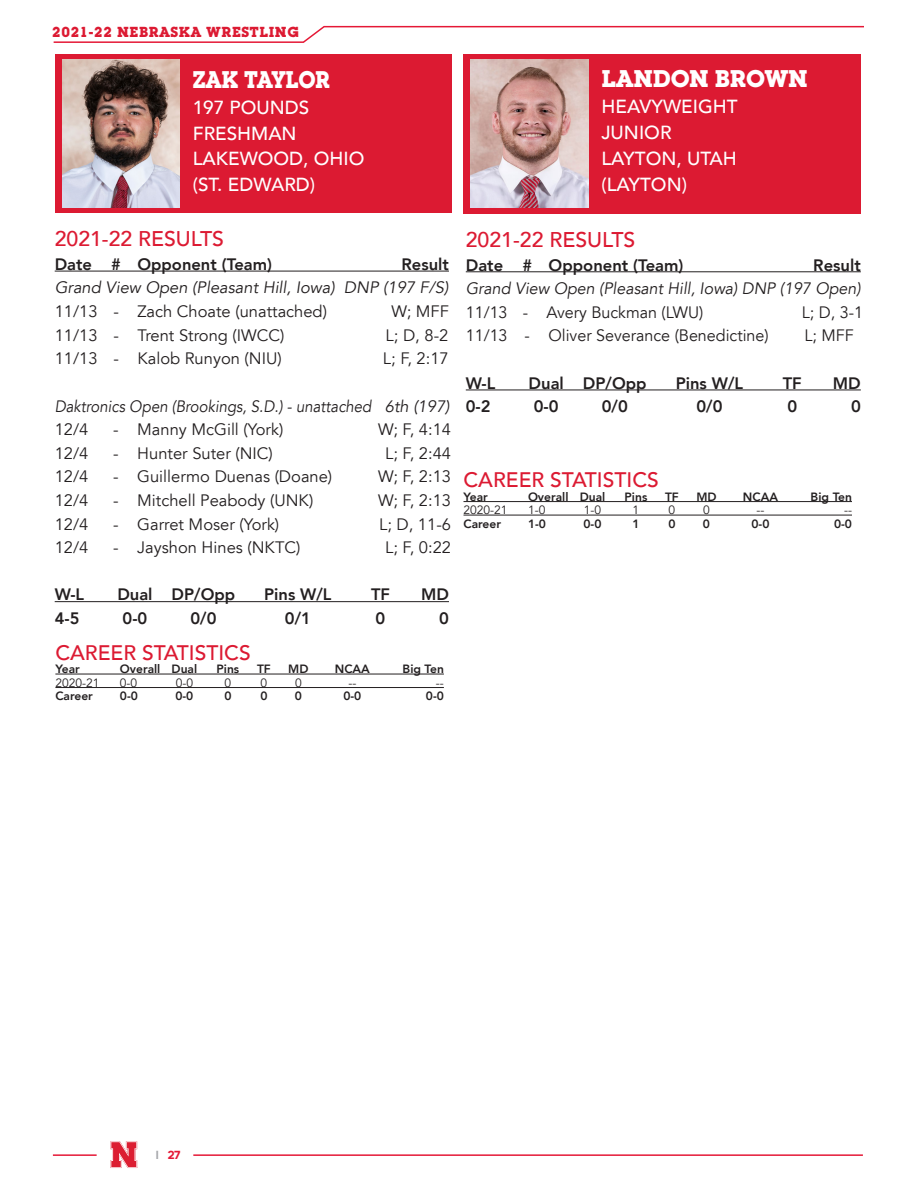
<style>
.page{position:relative;width:918px;height:1188px;background:#fff}
.page>*{position:absolute;margin:0;border:0;box-sizing:border-box;transform-origin:0 0}
.t1{font:700 23.7px "Lubalin Graph IT Cfor UNL";color:#fff}
.t2{font:700 23.55px "Lubalin Graph IT Cfor UNL";color:#fff;scale:.91 1}
.t3{font:500 21.3px "Avenir LT Std";color:#dc1a32}
.t4{font:500 21px "Avenir LT Std";color:#dc1a32}
.t5{font:500 18.9px "Avenir LT Std";color:#fff}
.t6{font:16.5px "Avenir LT Std";color:#231f20}
.t7{font:800 16.5px "Avenir LT Std";color:#231f20}
.t8{font:italic 16.5px "Avenir LT Std";color:#231f20}
.t9{font:italic 16.5px "Avenir LT Std";color:#231f20;scale:.91 1}
.t10{font:700 14.25px "Lubalin Graph IT Cfor UNL";letter-spacing:.05em;color:#dc1a32}
.t11{font:800 12px "Avenir LT Std";color:#231f20}
.t12{font:12px "Avenir LT Std";color:#231f20}
.t13{font:700 12px "adineue PRO";color:#e51836}
.s1{color:#a8a9ad}
</style>
<div class="page">
<svg style="left:53px;top:25px;width:811px;height:18px"></svg>
<hr style="left:53px;top:1154px;width:44px;height:2px;background:#e51836">
<svg style="left:110px;top:1141px;width:27px;height:27px"></svg>
<hr style="left:193px;top:1154px;width:670px;height:2px;background:#e51836">
<div style="left:464px;top:54px;width:397px;height:159px;background:#dc1a32"></div>
<img style="left:471px;top:60px;width:118px;height:147px">
<hr style="left:466px;top:271px;width:395px;height:1px;background:#231f20">
<hr style="left:466px;top:390px;width:395px;height:1px;background:#231f20">
<hr style="left:464px;top:501px;width:388px;height:1px;background:#231f20">
<hr style="left:464px;top:515px;width:388px;height:1px;background:#231f20">
<div style="left:55px;top:54px;width:396px;height:159px;background:#dc1a32"></div>
<img style="left:62px;top:60px;width:118px;height:147px">
<hr style="left:55px;top:271px;width:394px;height:1px;background:#231f20">
<hr style="left:55px;top:601px;width:394px;height:1px;background:#231f20">
<hr style="left:55px;top:674px;width:389px;height:1px;background:#231f20">
<hr style="left:55px;top:687px;width:389px;height:1px;background:#231f20">
<p class="t10" style="left:52px;top:22px;width:248px">2021-22 NEBRASKA WRESTLING</p>
<p class="t2" style="left:193px;top:64px;width:152px">ZAK TAYLOR</p>
<p class="t5" style="left:193px;top:96px;width:118px">197 POUNDS</p>
<p class="t5" style="left:193px;top:122px;width:105px">FRESHMAN</p>
<p class="t5" style="left:193px;top:148px;width:173px">LAKEWOOD, OHIO</p>
<p class="t5" style="left:193px;top:174px;width:124px">(ST. EDWARD)</p>
<p class="t3" style="left:55px;top:227px;width:171px">2021-22 RESULTS</p>
<p class="t7" style="left:55px;top:254px;width:219px">Date # Opponent (Team)</p>
<p class="t7" style="left:402px;top:254px;width:49px">Result</p>
<p class="t8" style="left:55px;top:278px;width:395px">Grand View Open (Pleasant Hill, Iowa) DNP (197 F/S)</p>
<p class="t6" style="left:55px;top:302px;width:274px">11/13 - Zach Choate (unattached)</p>
<p class="t6" style="left:391px;top:302px;width:59px">W; MFF</p>
<p class="t6" style="left:55px;top:326px;width:231px">11/13 - Trent Strong (IWCC)</p>
<p class="t6" style="left:386px;top:326px;width:64px">L; D, 8-2</p>
<p class="t6" style="left:55px;top:349px;width:229px">11/13 - Kalob Runyon (NIU)</p>
<p class="t6" style="left:383px;top:349px;width:67px">L; F, 2:17</p>
<p class="t9" style="left:55px;top:396px;width:435px">Daktronics Open (Brookings, S.D.) - unattached 6th (197)</p>
<p class="t6" style="left:55px;top:420px;width:35px">12/4</p>
<p class="t6" style="left:113px;top:420px;width:172px">- Manny McGill (York)</p>
<p class="t6" style="left:378px;top:420px;width:74px">W; F, 4:14</p>
<p class="t6" style="left:55px;top:444px;width:35px">12/4</p>
<p class="t6" style="left:113px;top:444px;width:161px">- Hunter Suter (NIC)</p>
<p class="t6" style="left:385px;top:444px;width:67px">L; F, 2:44</p>
<p class="t6" style="left:55px;top:467px;width:35px">12/4</p>
<p class="t6" style="left:113px;top:467px;width:220px">- Guillermo Duenas (Doane)</p>
<p class="t6" style="left:378px;top:467px;width:74px">W; F, 2:13</p>
<p class="t6" style="left:55px;top:491px;width:35px">12/4</p>
<p class="t6" style="left:113px;top:491px;width:202px">- Mitchell Peabody (UNK)</p>
<p class="t6" style="left:378px;top:491px;width:74px">W; F, 2:13</p>
<p class="t6" style="left:55px;top:514px;width:35px">12/4</p>
<p class="t6" style="left:113px;top:514px;width:167px">- Garret Moser (York)</p>
<p class="t6" style="left:379px;top:514px;width:73px">L; D, 11-6</p>
<p class="t6" style="left:55px;top:538px;width:35px">12/4</p>
<p class="t6" style="left:113px;top:538px;width:189px">- Jayshon Hines (NKTC)</p>
<p class="t6" style="left:385px;top:538px;width:67px">L; F, 0:22</p>
<p class="t7" style="left:55px;top:585px;width:31px">W-L</p>
<p class="t7" style="left:117px;top:585px;width:119px">Dual DP/Opp</p>
<p class="t7" style="left:264px;top:585px;width:69px">Pins W/L</p>
<p class="t7" style="left:371px;top:585px;width:20px">TF</p>
<p class="t7" style="left:421px;top:585px;width:29px">MD</p>
<p class="t7" style="left:55px;top:609px;width:26px">4-5</p>
<p class="t7" style="left:123px;top:609px;width:26px">0-0</p>
<p class="t7" style="left:190px;top:609px;width:27px">0/0</p>
<p class="t7" style="left:285px;top:609px;width:27px">0/1</p>
<p class="t7" style="left:376px;top:609px;width:11px">0</p>
<p class="t7" style="left:439px;top:609px;width:11px">0</p>
<p class="t4" style="left:55px;top:640px;width:197px">CAREER STATISTICS</p>
<p class="t11" style="left:55px;top:662px;width:26px">Year</p>
<p class="t11" style="left:120px;top:662px;width:79px">Overall Dual</p>
<p class="t11" style="left:217px;top:662px;width:24px">Pins</p>
<p class="t11" style="left:257px;top:662px;width:15px">TF</p>
<p class="t11" style="left:288px;top:662px;width:22px">MD</p>
<p class="t11" style="left:335px;top:662px;width:37px">NCAA</p>
<p class="t11" style="left:403px;top:662px;width:43px">Big Ten</p>
<p class="t12" style="left:55px;top:676px;width:46px">2020-21</p>
<p class="t12" style="left:120px;top:676px;width:19px">0-0</p>
<p class="t12" style="left:176px;top:676px;width:19px">0-0</p>
<p class="t12" style="left:225px;top:676px;width:8px">0</p>
<p class="t12" style="left:261px;top:676px;width:8px">0</p>
<p class="t12" style="left:295px;top:676px;width:8px">0</p>
<p class="t12" style="left:348px;top:676px;width:9px">--</p>
<p class="t12" style="left:436px;top:676px;width:9px">--</p>
<p class="t11" style="left:55px;top:689px;width:39px">Career</p>
<p class="t11" style="left:120px;top:689px;width:19px">0-0</p>
<p class="t11" style="left:175px;top:689px;width:19px">0-0</p>
<p class="t11" style="left:224px;top:689px;width:9px">0</p>
<p class="t11" style="left:260px;top:689px;width:9px">0</p>
<p class="t11" style="left:295px;top:689px;width:9px">0</p>
<p class="t11" style="left:343px;top:689px;width:19px">0-0</p>
<p class="t11" style="left:426px;top:689px;width:19px">0-0</p>
<p class="t1" style="left:602px;top:64px;width:207px">LANDON BROWN</p>
<p class="t5" style="left:602px;top:96px;width:138px">HEAVYWEIGHT</p>
<p class="t5" style="left:602px;top:122px;width:72px">JUNIOR</p>
<p class="t5" style="left:602px;top:148px;width:137px">LAYTON, UTAH</p>
<p class="t5" style="left:602px;top:174px;width:87px">(LAYTON)</p>
<p class="t3" style="left:466px;top:227px;width:171px">2021-22 RESULTS</p>
<p class="t7" style="left:466px;top:255px;width:219px">Date # Opponent (Team)</p>
<p class="t7" style="left:813px;top:255px;width:49px">Result</p>
<p class="t8" style="left:466px;top:279px;width:396px">Grand View Open (Pleasant Hill, Iowa) DNP (197 Open)</p>
<p class="t6" style="left:466px;top:303px;width:239px">11/13 - Avery Buckman (LWU)</p>
<p class="t6" style="left:802px;top:303px;width:63px">L; D, 3-1</p>
<p class="t6" style="left:466px;top:326px;width:304px">11/13 - Oliver Severance (Benedictine)</p>
<p class="t6" style="left:805px;top:326px;width:51px">L; MFF</p>
<p class="t7" style="left:466px;top:373px;width:31px">W-L</p>
<p class="t7" style="left:529px;top:373px;width:120px">Dual DP/Opp</p>
<p class="t7" style="left:676px;top:373px;width:69px">Pins W/L</p>
<p class="t7" style="left:783px;top:373px;width:21px">TF</p>
<p class="t7" style="left:833px;top:373px;width:29px">MD</p>
<p class="t7" style="left:466px;top:397px;width:26px">0-2</p>
<p class="t7" style="left:534px;top:397px;width:26px">0-0</p>
<p class="t7" style="left:602px;top:397px;width:28px">0/0</p>
<p class="t7" style="left:696px;top:397px;width:28px">0/0</p>
<p class="t7" style="left:787px;top:397px;width:11px">0</p>
<p class="t7" style="left:851px;top:397px;width:11px">0</p>
<p class="t4" style="left:464px;top:468px;width:197px">CAREER STATISTICS</p>
<p class="t11" style="left:464px;top:489px;width:26px">Year</p>
<p class="t11" style="left:528px;top:489px;width:79px">Overall Dual</p>
<p class="t11" style="left:625px;top:489px;width:24px">Pins</p>
<p class="t11" style="left:665px;top:489px;width:15px">TF</p>
<p class="t11" style="left:696px;top:489px;width:22px">MD</p>
<p class="t11" style="left:743px;top:489px;width:37px">NCAA</p>
<p class="t11" style="left:811px;top:489px;width:43px">Big Ten</p>
<p class="t12" style="left:464px;top:503px;width:46px">2020-21</p>
<p class="t12" style="left:528px;top:503px;width:19px">1-0</p>
<p class="t12" style="left:584px;top:503px;width:19px">1-0</p>
<p class="t12" style="left:633px;top:503px;width:8px">1</p>
<p class="t12" style="left:669px;top:503px;width:8px">0</p>
<p class="t12" style="left:703px;top:503px;width:8px">0</p>
<p class="t12" style="left:757px;top:503px;width:9px">--</p>
<p class="t12" style="left:844px;top:503px;width:9px">--</p>
<p class="t11" style="left:464px;top:516px;width:39px">Career</p>
<p class="t11" style="left:528px;top:516px;width:19px">1-0</p>
<p class="t11" style="left:584px;top:516px;width:19px">0-0</p>
<p class="t11" style="left:632px;top:516px;width:9px">1</p>
<p class="t11" style="left:668px;top:516px;width:9px">0</p>
<p class="t11" style="left:703px;top:516px;width:9px">0</p>
<p class="t11" style="left:752px;top:516px;width:19px">0-0</p>
<p class="t11" style="left:834px;top:516px;width:19px">0-0</p>
<p class="t13" style="left:156px;top:1148px;width:26px"><span class="s1">l</span> 27</p>
</div>
